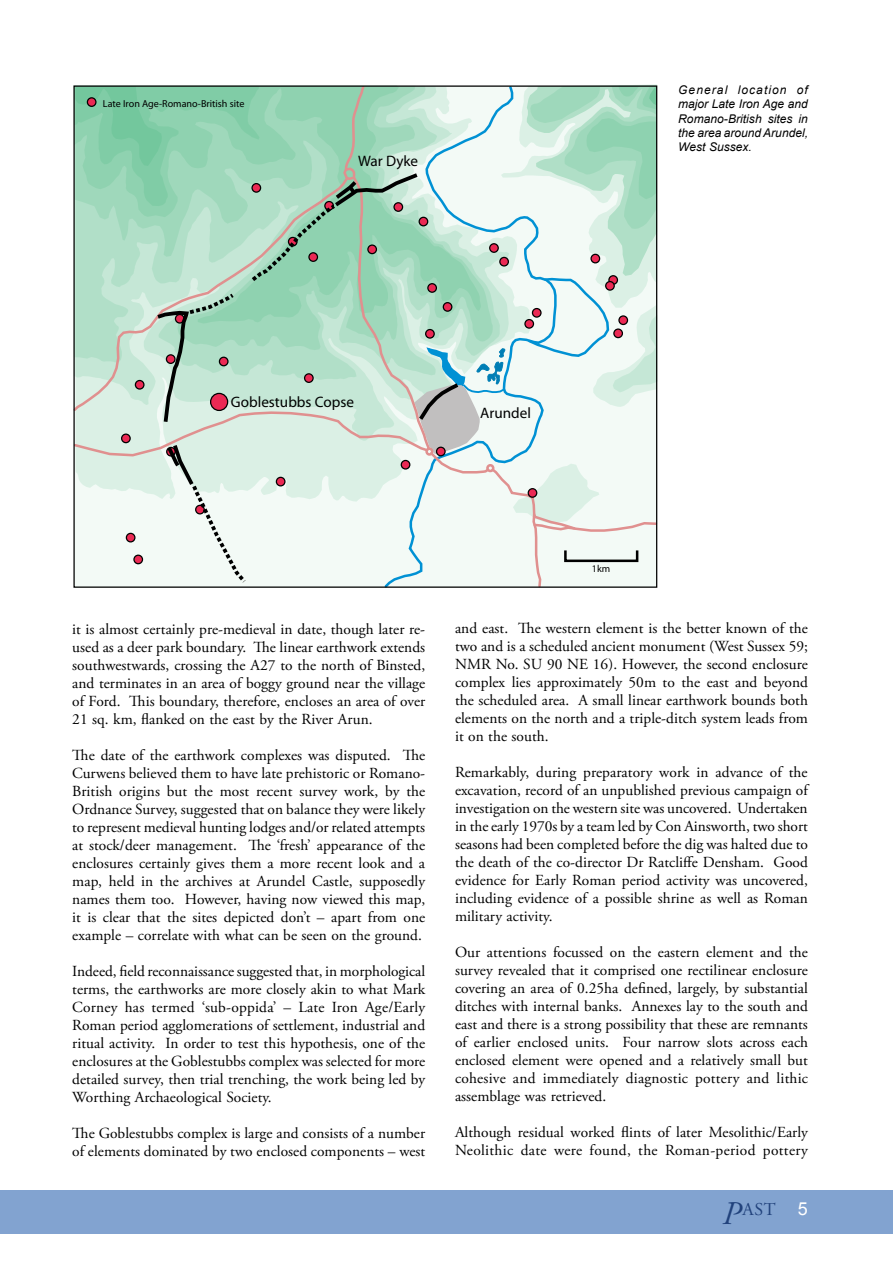
<style>
.page{position:relative;width:893px;height:1263px;background:#fff}
.page>*{position:absolute;margin:0;border:0;box-sizing:border-box;transform-origin:0 0}
.t1{font:18px "Adobe Garamond Pro";color:#21427c}
.t2{font:15.3px/18px "Adobe Garamond Pro";letter-spacing:.005em;color:#000;text-align:justify}
.t3{font:15.15px "Myriad Pro";color:#000}
.t4{font:italic 12px/14.4px "Arial";color:#000;text-align:justify}
.t5{font:10.05px "Myriad Pro";color:#000}
.s1{font-style:italic;font-size:33px}
.s2{font-family:"Arial";color:#fff}
</style>
<div class="page">
<div style="left:0;top:1191px;width:893px;height:43px;background:#82a3d0"></div>
<svg style="left:73px;top:84px;width:585px;height:504px"></svg>
<p class="t5" style="left:103px;top:98px;width:143px">Late Iron Age-Romano-British site</p>
<p class="t3" style="left:358px;top:152px;width:61px">War Dyke</p>
<p class="t4" style="left:678px;top:83px;width:131px">General location of major Late Iron Age and Romano-British sites in the area around Arundel, West Sussex.</p>
<p class="t3" style="left:231px;top:392px;width:125px">Goblestubbs Copse</p>
<p class="t3" style="left:480px;top:403px;width:52px">Arundel</p>
<p class="t2" style="left:72px;top:621px;width:354px">it is almost certainly pre-medieval in date, though later re&shy;used as a deer park boundary. The linear earthwork extends southwestwards, crossing the A27 to the north of Binsted, and terminates in an area of boggy ground near the village of Ford. This boundary, therefore, encloses an area of over 21 sq. km, flanked on the east by the River Arun.</p>
<p class="t2" style="left:72px;top:747px;width:354px">The date of the earthwork complexes was disputed. The Curwens believed them to have late prehistoric or Romano-British origins but the most recent survey work, by the Ordnance Survey, suggested that on balance they were likely to represent medieval hunting lodges and/or related attempts at stock/deer management. The ‘fresh’ appearance of the enclosures certainly gives them a more recent look and a map, held in the archives at Arundel Castle, supposedly names them too. However, having now viewed this map, it is clear that the sites depicted don’t – apart from one example – correlate with what can be seen on the ground.</p>
<p class="t2" style="left:72px;top:963px;width:355px">Indeed, field reconnaissance suggested that, in morphological terms, the earthworks are more closely akin to what Mark Corney has termed ‘sub-oppida’ – Late Iron Age/Early Roman period agglomerations of settlement, industrial and ritual activity. In order to test this hypothesis, one of the enclosures at the Goblestubbs complex was selected for more detailed survey, then trial trenching, the work being led by Worthing Archaeological Society.</p>
<p class="t2" style="left:72px;top:1125px;width:354px">The Goblestubbs complex is large and consists of a number of elements dominated by two enclosed components – west</p>
<p class="t5" style="left:592px;top:563px;width:20px">1km</p>
<p class="t2" style="left:455px;top:620px;width:354px">and east. The western element is the better known of the two and is a scheduled ancient monument (West Sussex 59; NMR No. SU 90 NE 16). However, the second enclosure complex lies approximately 50m to the east and beyond the scheduled area. A small linear earthwork bounds both elements on the north and a triple-ditch system leads from it on the south.</p>
<p class="t2" style="left:455px;top:764px;width:354px">Remarkably, during preparatory work in advance of the excavation, record of an unpublished previous campaign of investigation on the western site was uncovered. Undertaken in the early 1970s by a team led by Con Ainsworth, two short seasons had been completed before the dig was halted due to the death of the co-director Dr Ratcliffe Densham. Good evidence for Early Roman period activity was uncovered, including evidence of a possible shrine as well as Roman military activity.</p>
<p class="t2" style="left:455px;top:944px;width:355px">Our attentions focussed on the eastern element and the survey revealed that it comprised one rectilinear enclosure covering an area of 0.25ha defined, largely, by substantial ditches with internal banks. Annexes lay to the south and east and there is a strong possibility that these are remnants of earlier enclosed units. Four narrow slots across each enclosed element were opened and a relatively small but cohesive and immediately diagnostic pottery and lithic assemblage was retrieved.</p>
<p class="t2" style="left:455px;top:1124px;width:354px">Although residual worked flints of later Mesolithic/Early<br>Neolithic date were found, the Roman-period pottery</p>
<p class="t1" style="left:723px;top:1198px;width:87px"><span class="s1">P</span>AST <span class="s2">5</span></p>
</div>
